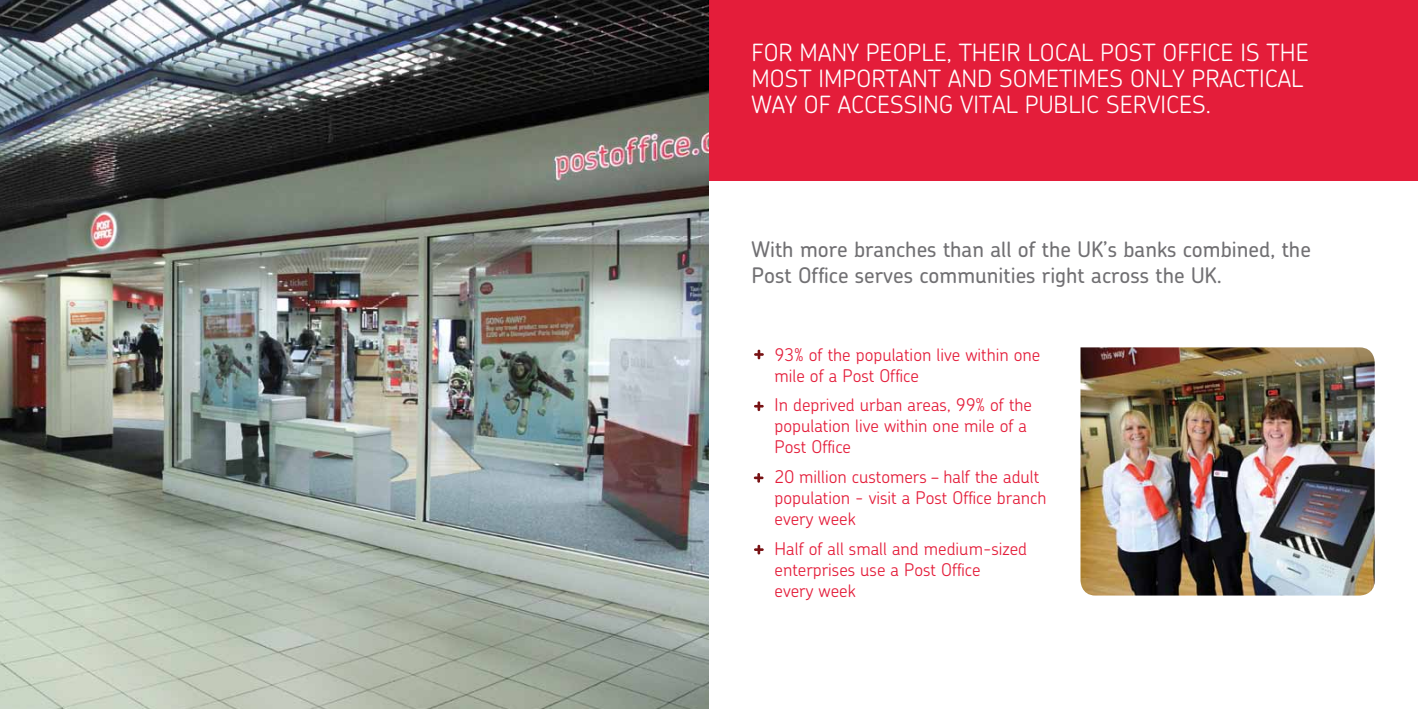
<style>
.page{position:relative;width:1418px;height:709px;background:#fff}
.page>*{position:absolute;margin:0;border:0;box-sizing:border-box;transform-origin:0 0}
.t1{font:300 23.75px/26.2px "Chevin";color:#fff}
.t2{font:500 21.38px/25.8px "Chevin";color:#717073}
.t3{font:300 17.5px/21px "Chevin";color:#e41d3a}
</style>
<div class="page">
<img style="left:0;top:0;width:709px;height:709px">
<div style="left:709px;top:0;width:708px;height:181px;background:#e41d3a"></div>
<svg style="left:754px;top:349px;width:9px;height:10px"></svg>
<svg style="left:754px;top:401px;width:9px;height:10px"></svg>
<svg style="left:754px;top:545px;width:9px;height:9px"></svg>
<svg style="left:753px;top:473px;width:10px;height:9px"></svg>
<img style="left:1080px;top:347px;width:294px;height:248px">
<h1 class="t1" style="left:751px;top:38px;width:558px">Fo r many people, their local Post Office is the most important and sometimes only practical way of accessing vital public services.</h1>
<p class="t2" style="left:751px;top:236px;width:561px">With more branches than all of the UK’s banks combined, the<br>Post Office serves communities right across the UK.</p>
<p class="t3" style="left:774px;top:343px;width:267px">93% of the population live within one mile of a Post Office</p>
<p class="t3" style="left:774px;top:394px;width:259px">I n deprived urban areas, 99% of the population live within one mile of a<br>Post Office</p>
<p class="t3" style="left:774px;top:466px;width:273px">20 million customers – half the adult population - visit a Post Office branch every week</p>
<p class="t3" style="left:774px;top:537px;width:254px">Half of all small and medium-sized enterprises use a Post Office<br>every week</p>
</div>
